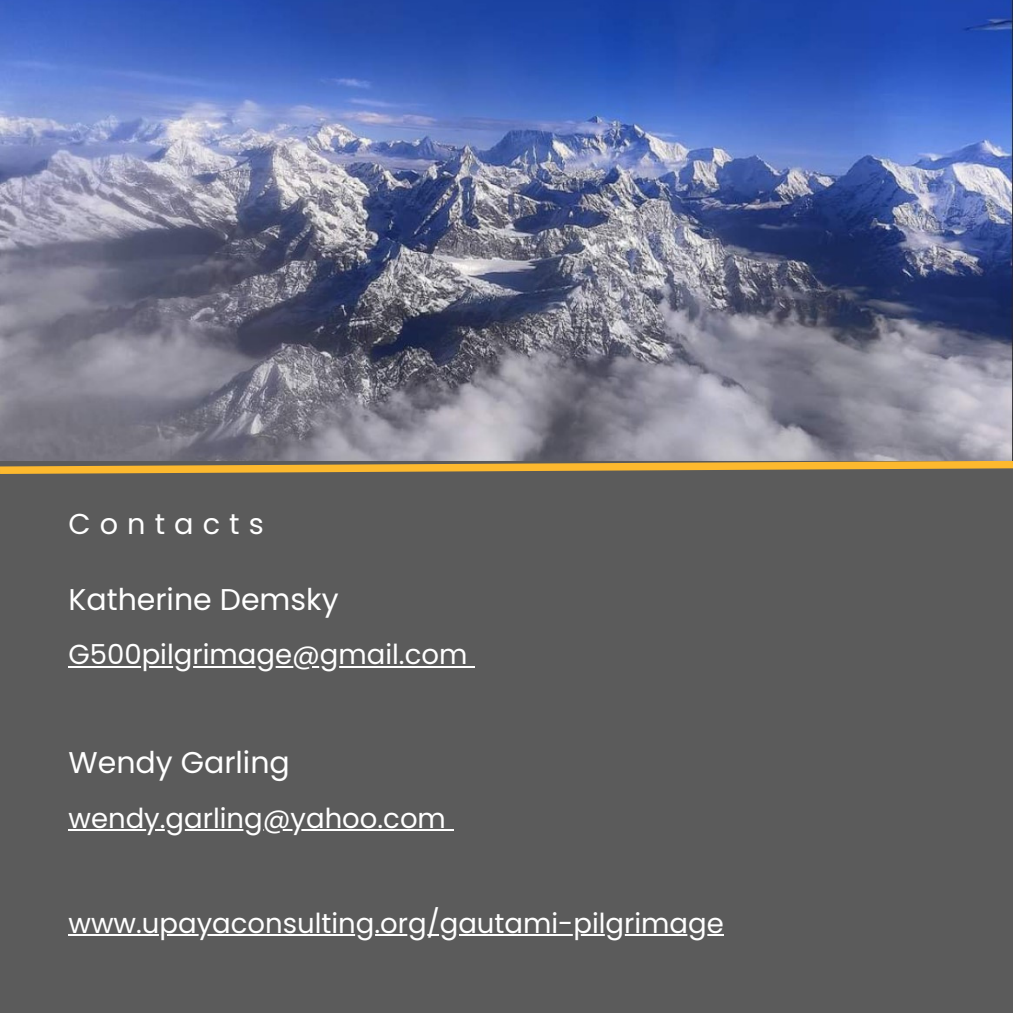
<style>
.page{position:relative;width:1013px;height:1013px;background:#fff}
.page>*{position:absolute;margin:0;border:0;box-sizing:border-box;transform-origin:0 0}
.t1{font:30px "Poppins";color:#fff}
.t2{font:28.75px "Poppins";letter-spacing:.315em;color:#fff}
.t3{font:27.5px "Poppins";color:#fff}
</style>
<div class="page">
<div style="left:0;top:0;width:1012px;height:1012px;background:#5b5b5b"></div>
<svg style="left:0;top:460px;width:1012px;height:14px"></svg>
<img style="left:0;top:0;width:1012px;height:460px">
<hr style="left:68px;top:666px;width:399px;height:2px;background:#fff">
<svg style="left:467px;top:666px;width:8px;height:2px"></svg>
<hr style="left:68px;top:829px;width:378px;height:2px;background:#fff">
<svg style="left:446px;top:829px;width:7px;height:2px"></svg>
<hr style="left:68px;top:934px;width:655px;height:2px;background:#fff">
<p class="t2" style="left:68px;top:504px;width:197px">Contacts</p>
<p class="t1" style="left:68px;top:578px;width:271px">Katherine Demsky</p>
<p class="t3" style="left:68px;top:635px;width:400px">G500pilgrimage@gmail.com</p>
<p class="t1" style="left:68px;top:741px;width:223px">Wendy Garling</p>
<p class="t3" style="left:68px;top:798px;width:379px">wendy.garling@yahoo.com</p>
<p class="t3" style="left:68px;top:903px;width:656px">www.upayaconsulting.org/gautami-pilgrimage</p>
</div>
